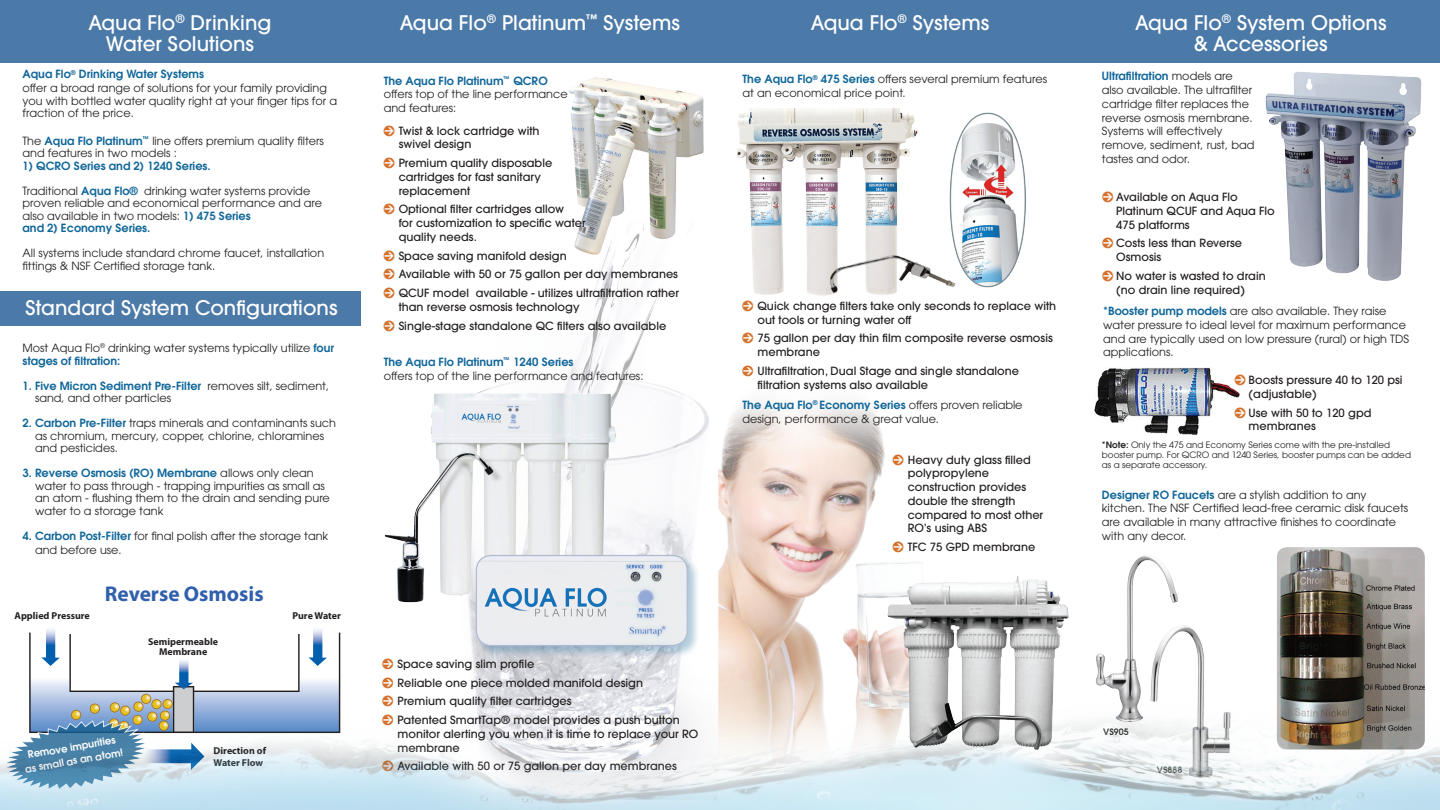
<style>
.page{position:relative;width:1440px;height:810px;background:#fff}
.page>*{position:absolute;margin:0;border:0;box-sizing:border-box;transform-origin:0 0}
.t1{font:700 21.38px "Myriad Pro";color:#305fac}
.t2{font:500 20px/21.2px "ITC Avant Garde Std";color:#fff;text-align:center}
.t3{font:11.25px/13.8px "ITC Avant Garde Std";color:#231f20}
.t4{font:500 11.25px/13.8px "ITC Avant Garde Std";color:#231f20}
.t5{font:600 11.25px "ITC Avant Garde Std";color:#11679a}
.t6{font:700 10px/12px "Myriad Pro";color:#231f20}
.t7{font:600 10px/13.8px "ITC Avant Garde Std";color:#fff;text-align:center}
.t8{font:8.75px/10px "ITC Avant Garde Std";color:#231f20}
.t9{font:600 8.75px "ITC Avant Garde Std";color:#231f20}
.s1{font-weight:600;color:#11679a}
.s2{font-family:"Pointers";font-weight:400;font-size:13.75px;color:#d4722d}
.s3{font-weight:600}
</style>
<div class="page">
<img style="left:718px;top:403px;width:204px;height:279px">
<img style="left:469px;top:257px;width:240px;height:425px">
<div style="left:0;top:0;width:1440px;height:62px;background:#4c7aa8"></div>
<img style="left:737px;top:109px;width:210px;height:187px">
<img style="left:313px;top:629px;width:10px;height:3px">
<img style="left:881px;top:574px;width:188px;height:108px">
<img style="left:1182px;top:625px;width:23px;height:57px">
<img style="left:1096px;top:555px;width:86px;height:127px">
<img style="left:1277px;top:547px;width:148px;height:135px">
<img style="left:385px;top:381px;width:244px;height:226px">
<img style="left:947px;top:112px;width:79px;height:176px">
<img style="left:569px;top:77px;width:135px;height:180px">
<svg style="left:29px;top:632px;width:311px;height:50px"></svg>
<div style="left:474px;top:553px;width:226px;height:105px;background:#186192;opacity:.32"></div>
<img style="left:476px;top:555px;width:211px;height:90px">
<div style="left:476px;top:555px;width:212px;height:91px;border:1px solid #b0bbd2;border-radius:15px"></div>
<img style="left:1265px;top:72px;width:157px;height:209px">
<img style="left:1094px;top:368px;width:145px;height:67px">
<div style="left:0;top:291px;width:360px;height:34px;background:#4c7aa8"></div>
<img style="left:0;top:682px;width:1440px;height:128px">
<p class="t2" style="left:89px;top:12px;width:184px">Aqua Flo<sup>®</sup> Drinking<br>Water Solutions</p>
<p class="t2" style="left:400px;top:12px;width:282px">Aqua Flo<sup>®</sup> Platinum<sup>™</sup> Systems</p>
<p class="t3" style="left:22px;top:67px;width:306px"><span class="s1">Aqua Flo</span><sup>®</sup> <span class="s1">Drinking Water Systems<br></span>offer a broad range of solutions for your family providing</p>
<p class="t3" style="left:22px;top:94px;width:316px;line-height:12.5px">you with bottled water quality right at your finger tips for a fraction of the price.</p>
<p class="t3" style="left:22px;top:134px;width:303px;line-height:12.5px">The <span class="s1">Aqua Flo Platinum</span><sup>™</sup> line offers premium quality filters and features in two models :</p>
<p class="t5" style="left:22px;top:158px;width:190px">1) QCRO Series and 2) 1240 Series.</p>
<p class="t3" style="left:22px;top:184px;width:301px;line-height:12.5px">Traditional <span class="s1">Aqua Flo®</span> drinking water systems provide proven reliable and economical performance and are also available in two models: <span class="s1">1) 475 Series<br>and 2) Economy Series.</span></p>
<p class="t3" style="left:22px;top:247px;width:303px;line-height:12.5px">All systems include standard chrome faucet, installation fittings &amp; NSF Certified storage tank.</p>
<p class="t2" style="left:25px;top:297px;width:313px">Standard System Configurations</p>
<p class="t3" style="left:22px;top:342px;width:313px;line-height:12.5px">Most Aqua Flo<sup>®</sup> drinking water systems typically utilize <span class="s1">four stages of filtration:</span></p>
<p class="t3" style="left:35px;top:379px;width:296px;line-height:12.5px;text-indent:-12px"><span class="s1">1. Five Micron Sediment Pre-Filter</span> removes silt, sediment, sand, and other particles</p>
<p class="t3" style="left:35px;top:417px;width:302px;line-height:12.5px;text-indent:-12px"><span class="s1">2. Carbon Pre-Filter</span> traps minerals and contaminants such as chromium, mercury, copper, chlorine, chloramines and pesticides.</p>
<p class="t3" style="left:35px;top:467px;width:296px;line-height:12.5px;text-indent:-12px"><span class="s1">3. Reverse Osmosis (RO) Membrane</span> allows only clean water to pass through - trapping impurities as small as an atom - flushing them to the drain and sending pure water to a storage tank</p>
<p class="t3" style="left:35px;top:528px;width:295px;text-indent:-12px"><span class="s1">4. Carbon Post-Filter</span> for final polish after the storage tank and before use.</p>
<p class="t1" style="left:105px;top:580px;width:160px">Reverse Osmosis</p>
<p class="t6" style="left:14px;top:609px;width:77px">Applied Pressure</p>
<p class="t6" style="left:292px;top:609px;width:50px">Pure Water</p>
<p class="t6" style="left:148px;top:636px;width:72px;line-height:10px;text-align:center">Semipermeable<br>Membrane</p>
<p class="t7" style="left:22px;top:748px;width:101px;rotate:-10deg">Remove impurities as small as an atom!</p>
<p class="t6" style="left:214px;top:744px;width:54px">Direction of<br>Water Flow</p>
<p class="t3" style="left:384px;top:73px;width:185px"><span class="s1">The Aqua Flo Platinum</span><sup>™</sup> <span class="s1">QCRO </span>offers top of the line performance and features:</p>
<p class="t4" style="left:399px;top:123px;width:142px;text-indent:-15px"><span class="s2">0</span> Twist &amp; lock cartridge with swivel design</p>
<p class="t4" style="left:399px;top:156px;width:155px;text-indent:-15px"><span class="s2">0</span> Premium quality disposable cartridges for fast sanitary replacement</p>
<p class="t4" style="left:399px;top:202px;width:188px;text-indent:-15px"><span class="s2">0</span> Optional filter cartridges allow<br>for customization to specific water quality needs.</p>
<p class="t4" style="left:384px;top:248px;width:185px"><span class="s2">0</span> Space saving manifold design</p>
<p class="t4" style="left:384px;top:267px;width:296px"><span class="s2">0</span> Available with 50 or 75 gallon per day membranes</p>
<p class="t4" style="left:399px;top:286px;width:282px;text-indent:-15px"><span class="s2">0</span> QCUF model available - utilizes ultrafiltration rather than reverse osmosis technology</p>
<p class="t4" style="left:384px;top:318px;width:284px"><span class="s2">0</span> Single-stage standalone QC filters also available</p>
<p class="t3" style="left:384px;top:355px;width:261px"><span class="s1">The Aqua Flo Platinum</span><sup>™</sup> <span class="s1">1240 Series<br></span>offers top of the line performance and features:</p>
<p class="t4" style="left:382px;top:656px;width:153px"><span class="s2">0</span> Space saving slim profile</p>
<p class="t4" style="left:382px;top:675px;width:262px"><span class="s2">0</span> Reliable one piece molded manifold design</p>
<p class="t4" style="left:382px;top:694px;width:190px"><span class="s2">0</span> Premium quality filter cartridges</p>
<p class="t4" style="left:397px;top:713px;width:302px;text-indent:-15px"><span class="s2">0</span> Patented SmartTap® model provides a push button monitor alerting you when it is time to replace your RO membrane</p>
<p class="t4" style="left:382px;top:759px;width:296px"><span class="s2">0</span> Available with 50 or 75 gallon per day membranes</p>
<p class="t2" style="left:811px;top:12px;width:180px">Aqua Flo<sup>®</sup> Systems</p>
<p class="t2" style="left:1135px;top:12px;width:253px">Aqua Flo<sup>®</sup> System Options &amp; Accessories</p>
<p class="t3" style="left:742px;top:72px;width:306px"><span class="s1">The Aqua Flo</span><sup>®</sup> <span class="s1">475 Series</span> offers several premium features at an economical price point.</p>
<p class="t3" style="left:1102px;top:69px;width:154px"><span class="s1">Ultrafiltration</span> models are also available. The ultrafilter cartridge filter replaces the reverse osmosis membrane.<br>Systems will effectively remove, sediment, rust, bad tastes and odor.</p>
<p class="t4" style="left:1116px;top:190px;width:160px;text-indent:-14px"><span class="s2">0</span>Available on Aqua Flo<br>Platinum QCUF and Aqua Flo<br>475 platforms</p>
<p class="t4" style="left:1116px;top:236px;width:127px;text-indent:-14px"><span class="s2">0</span>Costs less than Reverse<br>Osmosis</p>
<p class="t4" style="left:1116px;top:269px;width:151px;text-indent:-14px"><span class="s2">0</span>No water is wasted to drain (no drain line required)</p>
<p class="t4" style="left:757px;top:299px;width:300px;text-indent:-15px"><span class="s2">0</span> Quick change filters take only seconds to replace with out tools or turning water off</p>
<p class="t4" style="left:757px;top:331px;width:297px;text-indent:-15px"><span class="s2">0</span> 75 gallon per day thin film composite reverse osmosis membrane</p>
<p class="t4" style="left:757px;top:364px;width:263px;text-indent:-15px"><span class="s2">0</span> Ultrafiltration, Dual Stage and single standalone filtration systems also available</p>
<p class="t4" style="left:1248px;top:373px;width:155px;text-indent:-14px"><span class="s2">0</span>Boosts pressure 40 to 120 psi (adjustable)</p>
<p class="t4" style="left:1248px;top:405px;width:124px;text-indent:-14px"><span class="s2">0</span>Use with 50 to 120 gpd membranes</p>
<p class="t3" style="left:1103px;top:304px;width:307px"><span class="s1">*Booster pump models</span> are also available. They raise water pressure to ideal level for maximum performance and are typically used on low pressure (rural) or high TDS applications.</p>
<p class="t3" style="left:742px;top:398px;width:282px"><span class="s1">The Aqua Flo</span><sup>®</sup> <span class="s1">Economy Series</span> offers proven reliable design, performance &amp; great value.</p>
<p class="t4" style="left:908px;top:452px;width:137px;text-indent:-15px"><span class="s2">0</span> Heavy duty glass filled polypropylene construction provides double the strength compared to most other<br>RO’s using ABS</p>
<p class="t4" style="left:893px;top:540px;width:144px"><span class="s2">0</span> TFC 75 GPD membrane</p>
<p class="t8" style="left:1102px;top:440px;width:310px"><span class="s3">*Note:</span> Only the 475 and Economy Series come with the pre-installed booster pump. For QCRO and 1240 Series, booster pumps can be added as a separate accessory.</p>
<p class="t3" style="left:1102px;top:487px;width:308px"><span class="s1">Designer RO Faucets</span> are a stylish addition to any kitchen. The NSF Certified lead-free ceramic disk faucets are available in many attractive finishes to coordinate with any decor.</p>
<p class="t9" style="left:1103px;top:725px;width:27px">VS905</p>
<p class="t9" style="left:1157px;top:764px;width:27px">VS888</p>
</div>
